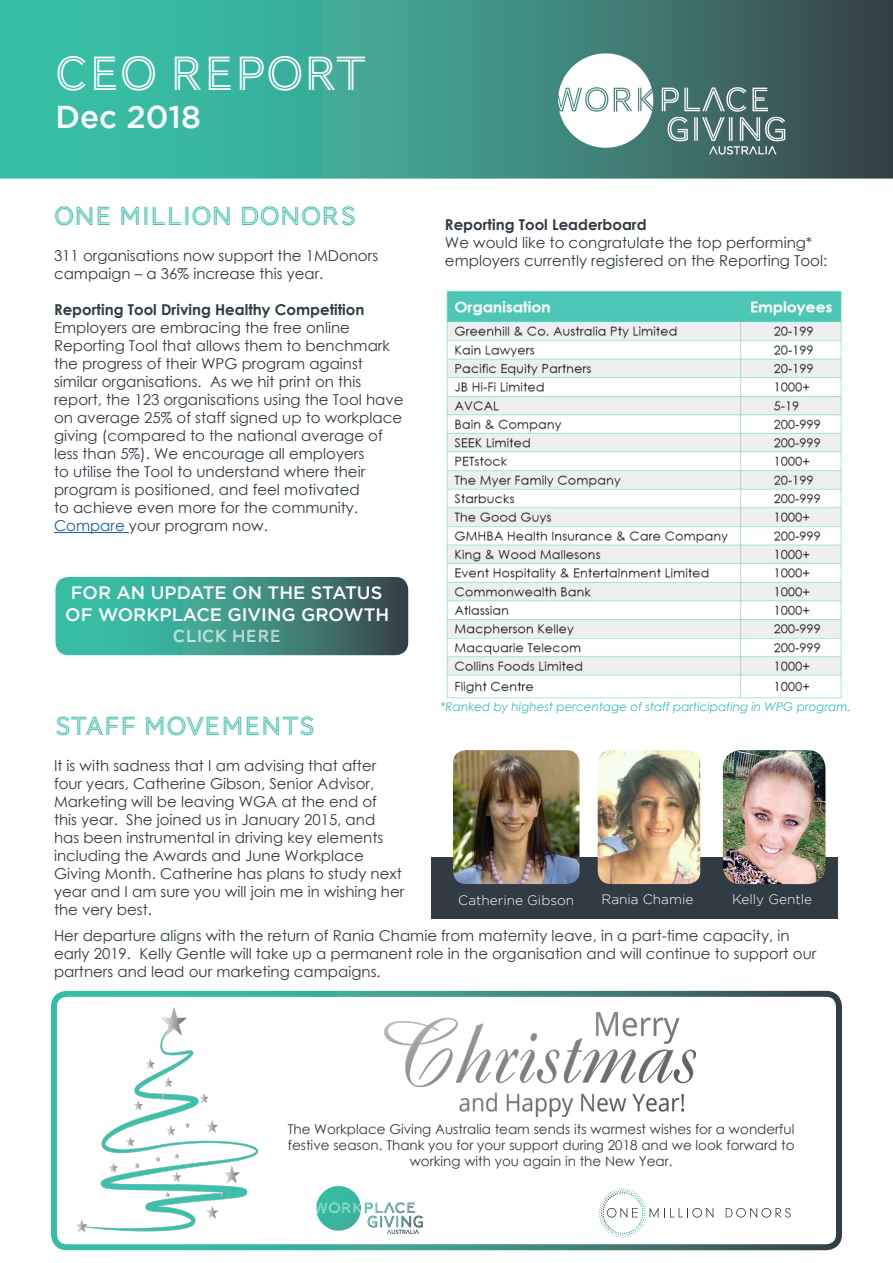
<style>
.page{position:relative;width:893px;height:1263px;background:#fff}
.page>*{position:absolute;margin:0;border:0;box-sizing:border-box;transform-origin:0 0}
.t1{font:49.5px "AW Conqueror Std Inline";color:#fff}
.t2{font:500 31.5px "Gotham";color:#fff}
.t3{font:27px "AW Conqueror Std Inline";color:#3bbeaa}
.t4{font:500 18px/21.6px "Gotham";color:#fff;text-align:center}
.t5{font:15px/18px "Century Gothic";color:#303b44}
.t6{font:700 15px "Century Gothic";color:#303b44}
.t7{font:13.5px/16.2px "Century Gothic";color:#303b44;text-align:center}
.t8{font:300 13.5px "Gotham";color:#fff}
.t9{font:italic 12px "Century Gothic";color:#3bbeaa}
.s1{color:#175d9e}
.s2{font-family:"AW Conqueror Std Inline";font-weight:400}
</style>
<div class="page">
<svg style="left:3px;top:3px;width:887px;height:173px;background:#3b9a8b"></svg>
<hr style="left:54px;top:532px;width:75px;height:1px;background:#175d9e">
<img style="left:316px;top:1185px;width:107px;height:50px">
<div style="left:51px;top:991px;width:791px;height:259px;border:6px solid #fff;border-radius:13px"></div>
<svg style="left:726px;top:1208px;width:65px;height:9px"></svg>
<svg style="left:664px;top:1208px;width:49px;height:9px"></svg>
<svg style="left:599px;top:1189px;width:59px;height:49px"></svg>
<img style="left:76px;top:1008px;width:182px;height:224px">
<img style="left:384px;top:1012px;width:311px;height:105px">
<img style="left:535px;top:51px;width:273px;height:121px">
<svg style="left:56px;top:577px;width:352px;height:78px;background:#3d9285"></svg>
<div style="left:431px;top:857px;width:406px;height:62px;background:#303b44"></div>
<img style="left:453px;top:750px;width:126px;height:134px">
<img style="left:598px;top:750px;width:102px;height:134px">
<img style="left:723px;top:750px;width:102px;height:134px">
<img style="left:446px;top:290px;width:396px;height:409px">
<p class="t1" style="left:56px;top:46px;width:313px">CEO REPORT</p>
<p class="t2" style="left:56px;top:99px;width:147px">Dec 2018</p>
<p class="t3" style="left:54px;top:201px;width:305px">ONE MILLION DONORS</p>
<p class="t5" style="left:54px;top:246px;width:326px">311 organisations now support the 1MDonors campaign – a 36% increase this year.</p>
<p class="t6" style="left:54px;top:298px;width:312px">Reporting Tool Driving Healthy Competition</p>
<p class="t5" style="left:54px;top:318px;width:351px">Employers are embracing the free online Reporting Tool that allows them to benchmark the progress of their WPG program against similar organisations. As we hit print on this report, the 123 organisations using the Tool have on average 25% of staff signed up to workplace giving (compared to the national average of less than 5%). We encourage all employers<br>to utilise the Tool to understand where their program is positioned, and feel motivated<br>to achieve even more for the community.<br><span class="s1">Compare</span> your program now.</p>
<p class="t4" style="left:65px;top:582px;width:326px">FOR AN UPDATE ON THE STATUS<br>OF WORKPLACE GIVING GROWTH<br><span class="s2">CLICK HERE</span></p>
<p class="t3" style="left:54px;top:711px;width:263px">STAFF MOVEMENTS</p>
<p class="t5" style="left:54px;top:756px;width:352px">It is with sadness that I am advising that after four years, Catherine Gibson, Senior Advisor, Marketing will be leaving WGA at the end of<br>this year. She joined us in January 2015, and<br>has been instrumental in driving key elements including the Awards and June Workplace Giving Month. Catherine has plans to study next year and I am sure you will join me in wishing her the very best.</p>
<p class="t6" style="left:445px;top:213px;width:203px">Reporting Tool Leaderboard</p>
<p class="t5" style="left:445px;top:233px;width:384px">We would like to congratulate the top performing* employers currently registered on the Reporting Tool:</p>
<p class="t9" style="left:440px;top:699px;width:412px">*Ranked by highest percentage of staff participating in WPG program.</p>
<p class="t8" style="left:458px;top:893px;width:117px">Catherine Gibson</p>
<p class="t8" style="left:601px;top:892px;width:93px">Rania Chamie</p>
<p class="t8" style="left:732px;top:892px;width:82px">Kelly Gentle</p>
<p class="t5" style="left:54px;top:926px;width:764px">Her departure aligns with the return of Rania Chamie from maternity leave, in a part-time capacity, in early 2019. Kelly Gentle will take up a permanent role in the organisation and will continue to support our partners and lead our marketing campaigns.</p>
<p class="t7" style="left:288px;top:1120px;width:508px">The Workplace Giving Australia team sends its warmest wishes for a wonderful festive season. Thank you for your support during 2018 and we look forward to working with you again in the New Year.</p>
</div>
